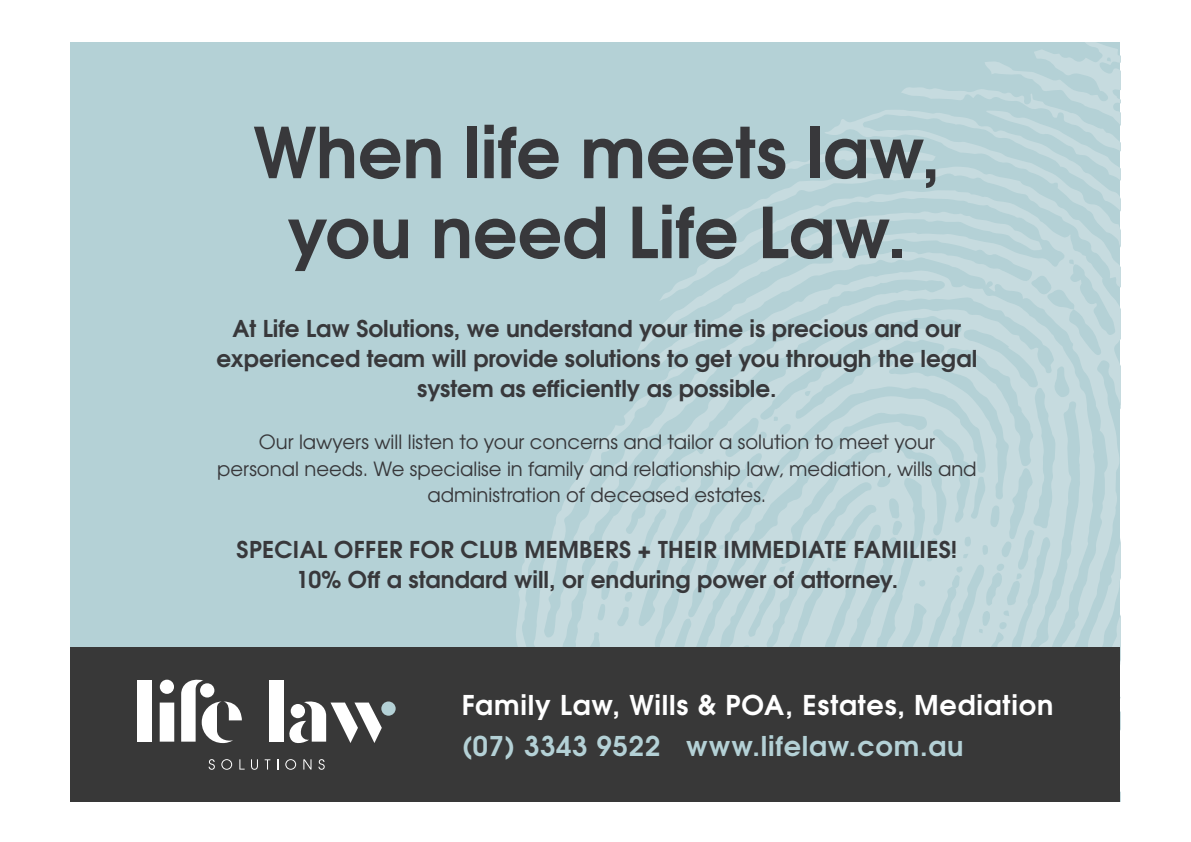
<style>
.page{position:relative;width:1191px;height:842px;background:#fff}
.page>*{position:absolute;margin:0;border:0;box-sizing:border-box;transform-origin:0 0}
.t1{font:700 69.8px/80px "Te X Gyre Adventor";color:#38383b;text-align:center}
.t2{font:700 27.2px "Te X Gyre Adventor";letter-spacing:.03em;color:#fff}
.t3{font:700 27.2px "Te X Gyre Adventor";letter-spacing:.03em;color:#b4d1d6}
.t4{font:700 23.2px/30.2px "Te X Gyre Adventor";color:#38383b;text-align:center}
.t5{font:19.6px/26.6px "Te X Gyre Adventor";color:#38383b;text-align:center}
</style>
<div class="page">
<div style="left:71px;top:42px;width:1049px;height:760px;background:#b4d1d6"></div>
<svg style="left:985px;top:42px;width:135px;height:45px"></svg>
<svg style="left:902px;top:87px;width:218px;height:23px"></svg>
<svg style="left:496px;top:339px;width:150px;height:309px"></svg>
<svg style="left:646px;top:110px;width:474px;height:538px"></svg>
<div style="left:71px;top:648px;width:1049px;height:154px;background:#383838"></div>
<svg style="left:208px;top:759px;width:7px;height:11px"></svg>
<svg style="left:221px;top:759px;width:11px;height:11px"></svg>
<svg style="left:239px;top:759px;width:6px;height:10px"></svg>
<svg style="left:251px;top:759px;width:7px;height:11px"></svg>
<svg style="left:265px;top:759px;width:5px;height:10px"></svg>
<svg style="left:285px;top:759px;width:11px;height:11px"></svg>
<svg style="left:303px;top:759px;width:8px;height:10px"></svg>
<svg style="left:318px;top:759px;width:7px;height:11px"></svg>
<div style="left:138px;top:680px;width:14px;height:62px;background:#fff"></div>
<svg style="left:160px;top:680px;width:14px;height:62px"></svg>
<svg style="left:181px;top:679px;width:61px;height:64px"></svg>
<div style="left:269px;top:680px;width:15px;height:62px;background:#fff"></div>
<svg style="left:289px;top:701px;width:93px;height:42px"></svg>
<div style="left:381px;top:701px;width:15px;height:15px;background:#b4d1d6;border-radius:50%"></div>
<h1 class="t1" style="left:253px;top:106px;width:688px">When life meets law, you need Life Law.</h1>
<p class="t4" style="left:217px;top:311px;width:762px">At Life Law Solutions, we understand your time is precious and our experienced team will provide solutions to get you through the legal system as efficiently as possible.</p>
<p class="t5" style="left:217px;top:427px;width:761px">Our lawyers will listen to your concerns and tailor a solution to meet your personal needs. We specialise in family and relationship law, mediation, wills and administration of deceased estates.</p>
<p class="t4" style="left:237px;top:532px;width:722px">SPECIAL OFFER FOR CLUB MEMBERS + THEIR IMMEDIATE FAMILIES!<br>10% Off a standard will, or enduring power of attorney.</p>
<p class="t2" style="left:462px;top:682px;width:593px">Family Law, Wills &amp; POA, Estates, Mediation</p>
<p class="t3" style="left:462px;top:722px;width:503px">(07) 3343 9522 www.lifelaw.com.au</p>
</div>
